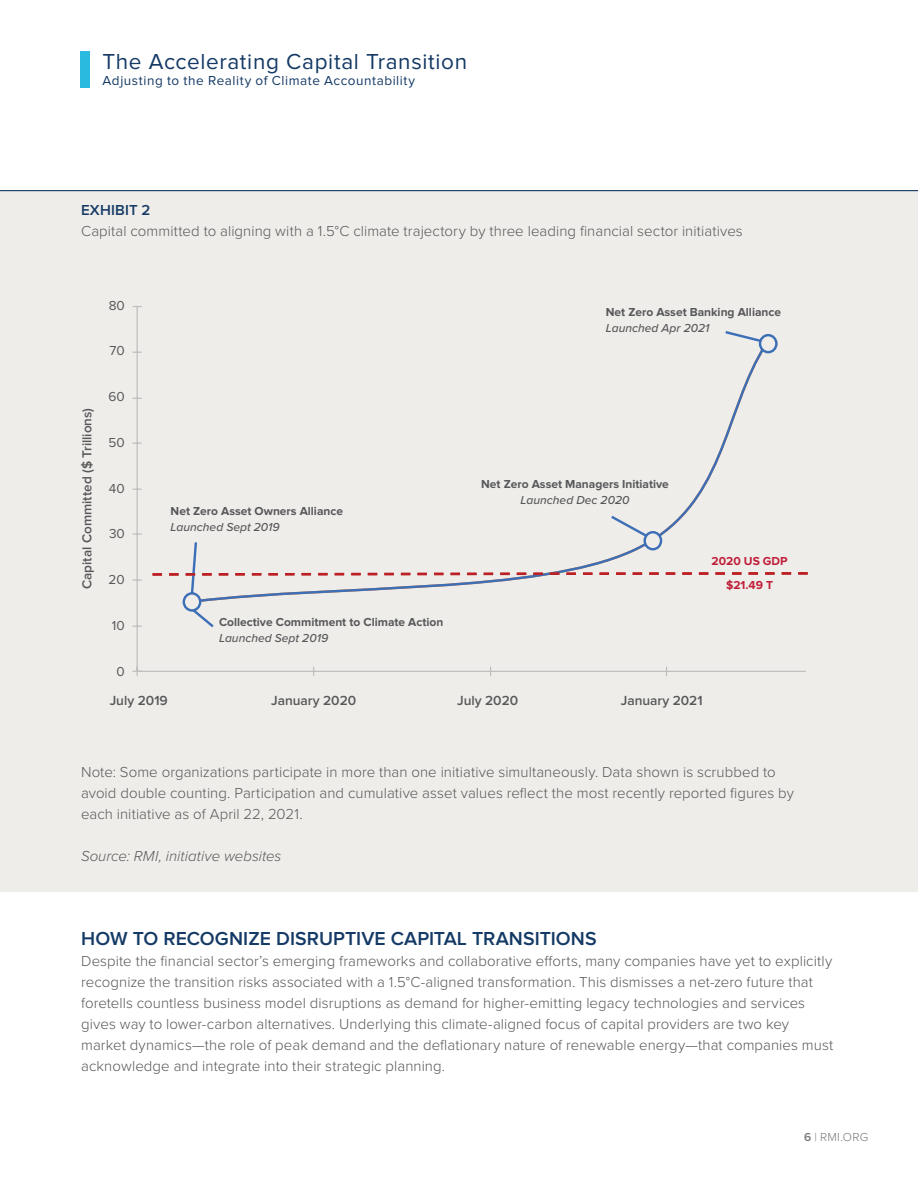
<style>
.page{position:relative;width:918px;height:1188px;background:#fff}
.page>*{position:absolute;margin:0;border:0;box-sizing:border-box;transform-origin:0 0}
.t1{font:22.5px "Proxima Nova";letter-spacing:.03em;color:#143a65}
.t2{font:600 19.5px "Proxima Nova";letter-spacing:.005em;color:#143a65}
.t3{font:300 15px/21px "Proxima Nova";letter-spacing:.005em;color:#57585a}
.t4{font:italic 300 15px "Proxima Nova";color:#57585a}
.t5{font:600 15px "Proxima Nova";letter-spacing:.015em;color:#143a65}
.t6{font:600 13.65px "Proxima Nova";color:#57585a}
.t7{font:13.5px "Proxima Nova";letter-spacing:.04em;color:#143a65}
.t8{font:600 13.5px "Proxima Nova";color:#57585a}
.t9{font:13.5px "Proxima Nova";color:#57585a}
.t10{font:700 12px "Proxima Nova";color:#57585a}
.t11{font:italic 500 12px "Proxima Nova";color:#57585a}
.t12{font:700 12px/24px "Proxima Nova";color:#c01f39;text-align:center}
.t13{font:300 12px "Proxima Nova";letter-spacing:.025em;color:#76787b}
.s1{font-weight:600}
</style>
<div class="page">
<div style="left:81px;top:51px;width:9px;height:36px;background:#2ab9df"></div>
<div style="left:0;top:192px;width:918px;height:700px;background:#efedea"></div>
<hr style="left:0;top:190px;width:918px;height:1px;background:#143a65">
<hr style="left:137px;top:307px;width:1px;height:364px;background:#bfbebe">
<svg style="left:133px;top:533px;width:9px;height:2px"></svg>
<hr style="left:137px;top:671px;width:669px;height:1px;background:#bfbebe">
<svg style="left:133px;top:667px;width:9px;height:9px"></svg>
<svg style="left:682px;top:347px;width:88px;height:167px"></svg>
<svg style="left:152px;top:514px;width:656px;height:114px"></svg>
<svg style="left:725px;top:331px;width:40px;height:14px"></svg>
<svg style="left:645px;top:532px;width:16px;height:17px"></svg>
<div style="left:643px;top:531px;width:19px;height:19px;border:2px solid #3d6fb7;border-radius:50%"></div>
<svg style="left:760px;top:335px;width:16px;height:17px"></svg>
<div style="left:759px;top:334px;width:19px;height:19px;border:2px solid #3d6fb7;border-radius:50%"></div>
<h1 class="t1" style="left:103px;top:49px;width:366px">The Accelerating Capital Transition</h1>
<p class="t7" style="left:103px;top:73px;width:314px">Adjusting to the Reality of Climate Accountability</p>
<p class="t5" style="left:81px;top:201px;width:71px">EXHIBIT 2</p>
<p class="t3" style="left:81px;top:220px;width:663px">Capital committed to aligning with a 1.5°C climate trajectory by three leading financial sector initiatives</p>
<p class="t8" style="left:79px;top:589px;width:183px;rotate:-90deg">Capital Committed ($ Trillions)</p>
<p class="t9" style="left:109px;top:297px;width:18px">80</p>
<p class="t9" style="left:110px;top:343px;width:17px">70</p>
<p class="t9" style="left:109px;top:389px;width:18px">60</p>
<p class="t9" style="left:109px;top:435px;width:18px">50</p>
<p class="t9" style="left:109px;top:480px;width:17px">40</p>
<p class="t9" style="left:109px;top:526px;width:17px">30</p>
<p class="t9" style="left:109px;top:572px;width:18px">20</p>
<p class="t9" style="left:112px;top:618px;width:14px">10</p>
<p class="t9" style="left:117px;top:663px;width:10px">0</p>
<p class="t10" style="left:606px;top:305px;width:177px">Net Zero Asset Banking Alliance</p>
<p class="t11" style="left:606px;top:319px;width:105px">Launched Apr 2021</p>
<p class="t10" style="left:171px;top:504px;width:174px">Net Zero Asset Owners Alliance</p>
<p class="t11" style="left:171px;top:518px;width:111px">Launched Sept 2019</p>
<p class="t10" style="left:219px;top:615px;width:226px">Collective Commitment to Climate Action</p>
<p class="t11" style="left:219px;top:629px;width:111px">Launched Sept 2019</p>
<p class="t10" style="left:481px;top:477px;width:189px">Net Zero Asset Managers Initiative</p>
<p class="t11" style="left:521px;top:491px;width:110px">Launched Dec 2020</p>
<p class="t12" style="left:712px;top:549px;width:78px">2020 US GDP $21.49 T</p>
<p class="t6" style="left:110px;top:693px;width:60px">July 2019</p>
<p class="t6" style="left:271px;top:693px;width:87px">January 2020</p>
<p class="t6" style="left:457px;top:693px;width:63px">July 2020</p>
<p class="t6" style="left:621px;top:693px;width:83px">January 2021</p>
<p class="t3" style="left:81px;top:761px;width:715px">Note: Some organizations participate in more than one initiative simultaneously. Data shown is scrubbed to avoid double counting. Participation and cumulative asset values reflect the most recently reported figures by each initiative as of April 22, 2021.</p>
<p class="t4" style="left:81px;top:845px;width:202px">Source: RMI, initiative websites</p>
<h2 class="t2" style="left:81px;top:927px;width:517px">HOW TO RECOGNIZE DISRUPTIVE CAPITAL TRANSITIONS</h2>
<p class="t3" style="left:81px;top:950px;width:754px">Despite the financial sector’s emerging frameworks and collaborative efforts, many companies have yet to explicitly recognize the transition risks associated with a 1.5°C-aligned transformation. This dismisses a net-zero future that foretells countless business model disruptions as demand for higher-emitting legacy technologies and services gives way to lower-carbon alternatives. Underlying this climate-aligned focus of capital providers are two key market dynamics—the role of peak demand and the deflationary nature of renewable energy—that companies must acknowledge and integrate into their strategic planning.</p>
<p class="t13" style="left:804px;top:1128px;width:65px"><span class="s1">6</span> | RMI.ORG</p>
</div>
